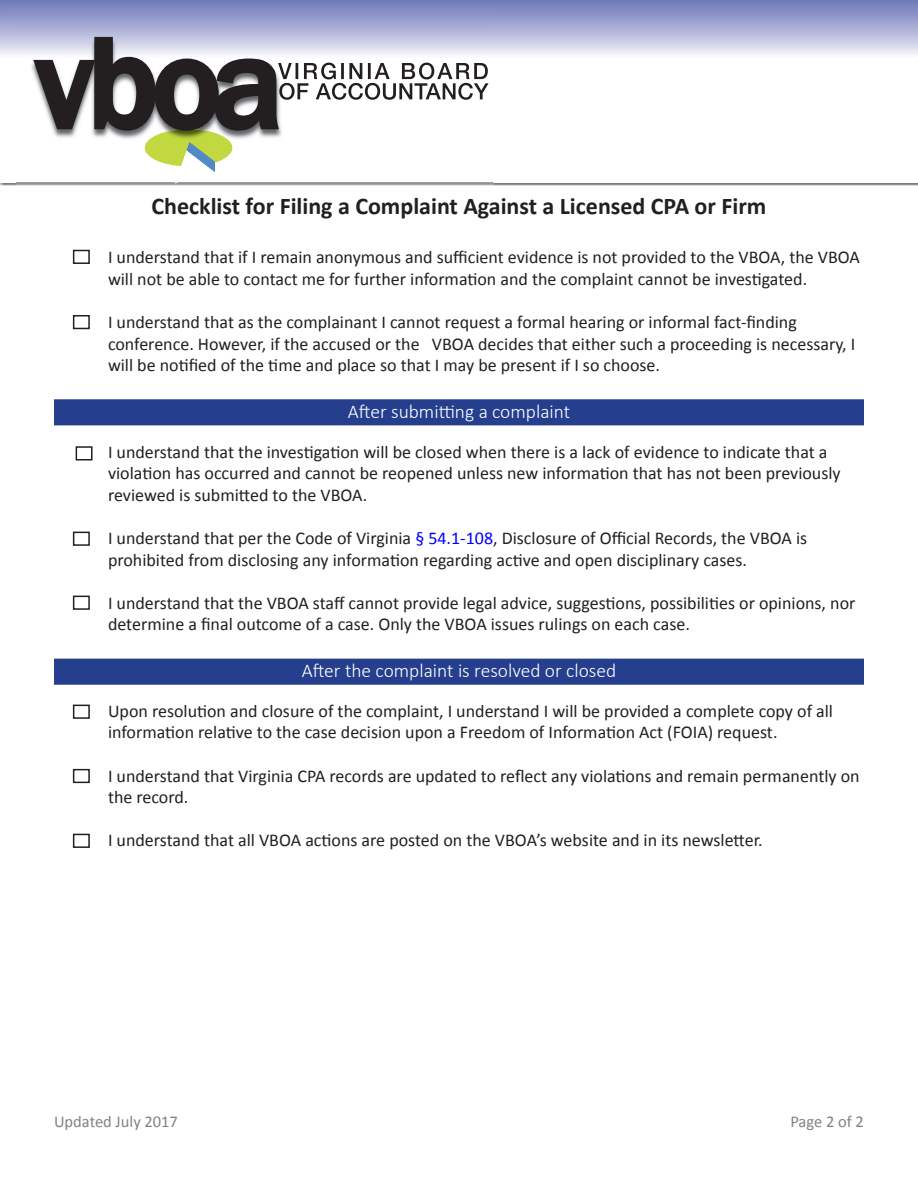
<style>
.page{position:relative;width:918px;height:1188px;background:#fff}
.page>*{position:absolute;margin:0;border:0;box-sizing:border-box;transform-origin:0 0}
.t1{font:500 132.75px "Franklin Gothic";color:#231f20}
.t2{font:700 24px "Calibri";color:#231f20}
.t3{font:300 19.5px "Calibri";color:#fff}
.t4{font:18px/21.6px "Calibri";color:#231f20}
.t5{font:16.5px "Calibri";color:#808285}
.s1{color:#00f}
</style>
<div class="page">
<img style="left:16px;top:10px;width:477px;height:175px">
<img style="left:281px;top:63px;width:11px;height:16px">
<img style="left:321px;top:63px;width:167px;height:16px">
<img style="left:332px;top:83px;width:141px;height:17px">
<svg style="left:30px;top:35px;width:251px;height:148px"></svg>
<div style="left:54px;top:659px;width:810px;height:26px;background:#253f8e;border:2px solid #253f8e"></div>
<div style="left:54px;top:399px;width:810px;height:26px;background:#253f8e;border:2px solid #253f8e"></div>
<div style="left:73px;top:250px;width:17px;height:14px;border:2px solid #231f20"></div>
<div style="left:73px;top:315px;width:17px;height:14px;border:2px solid #231f20"></div>
<div style="left:73px;top:532px;width:17px;height:14px;border:2px solid #231f20"></div>
<div style="left:73px;top:596px;width:17px;height:14px;border:2px solid #231f20"></div>
<div style="left:73px;top:705px;width:17px;height:14px;border:2px solid #231f20"></div>
<div style="left:73px;top:769px;width:17px;height:14px;border:2px solid #231f20"></div>
<div style="left:73px;top:834px;width:17px;height:14px;border:2px solid #231f20"></div>
<div style="left:76px;top:446px;width:17px;height:14px;border:2px solid #231f20"></div>
<h1 class="t1" style="left:35px;top:1px;width:250px">vboa</h1>
<h2 class="t2" style="left:152px;top:191px;width:616px">Checklist for Filing a Complaint Against a Licensed CPA or Firm</h2>
<p class="t4" style="left:108px;top:247px;width:753px">I understand that if I remain anonymous and sufficient evidence is not provided to the VBOA, the VBOA will not be able to contact me for further information and the complaint cannot be investigated.</p>
<p class="t4" style="left:108px;top:311px;width:690px">I understand that as the complainant I cannot request a formal hearing or informal fact-finding</p>
<p class="t4" style="left:108px;top:333px;width:749px">conference. However, if the accused or the VBOA decides that either such a proceeding is necessary, I will be notified of the time and place so that I may be present if I so choose.</p>
<p class="t3" style="left:348px;top:399px;width:224px">After submitting a complaint</p>
<p class="t4" style="left:108px;top:441px;width:721px">I understand that the investigation will be closed when there is a lack of evidence to indicate that a</p>
<p class="t4" style="left:108px;top:463px;width:734px">violation has occurred and cannot be reopened unless new information that has not been previously reviewed is submitted to the VBOA.</p>
<p class="t4" style="left:108px;top:527px;width:701px">I understand that per the Code of Virginia <span class="s1">§ 54.1-108</span>, Disclosure of Official Records, the VBOA is</p>
<p class="t4" style="left:108px;top:549px;width:641px">prohibited from disclosing any information regarding active and open disciplinary cases.</p>
<p class="t4" style="left:108px;top:592px;width:749px">I understand that the VBOA staff cannot provide legal advice, suggestions, possibilities or opinions, nor determine a final outcome of a case. Only the VBOA issues rulings on each case.</p>
<p class="t3" style="left:302px;top:658px;width:316px">After the complaint is resolved or closed</p>
<p class="t4" style="left:108px;top:700px;width:727px">Upon resolution and closure of the complaint, I understand I will be provided a complete copy of all</p>
<p class="t4" style="left:108px;top:722px;width:671px">information relative to the case decision upon a Freedom of Information Act (FOIA) request.</p>
<p class="t4" style="left:108px;top:765px;width:753px">I understand that Virginia CPA records are updated to reflect any violations and remain permanently on the record.</p>
<p class="t4" style="left:108px;top:830px;width:656px">I understand that all VBOA actions are posted on the VBOA’s website and in its newsletter.</p>
<p class="t5" style="left:54px;top:1112px;width:126px">Updated July 2017</p>
<p class="t5" style="left:790px;top:1112px;width:75px">Page 2 of 2</p>
</div>
